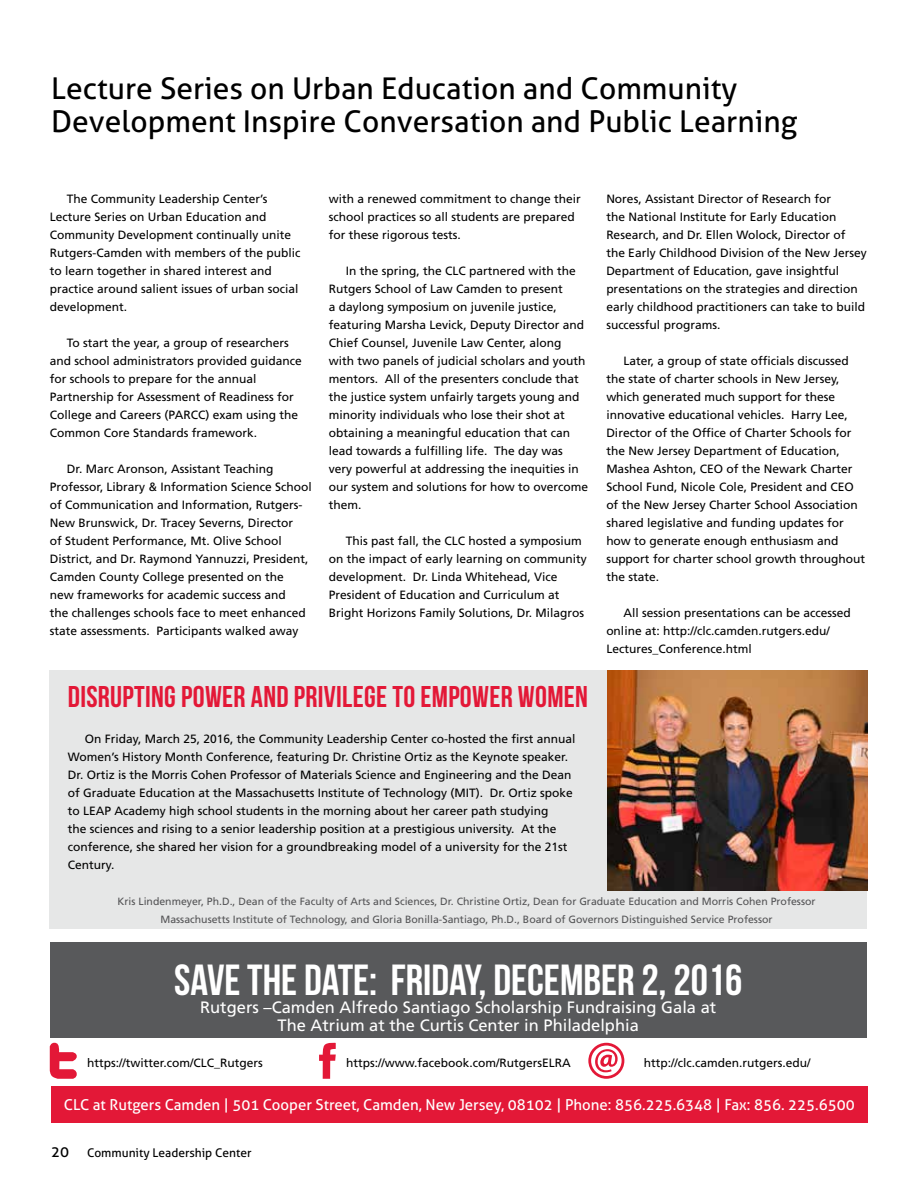
<style>
.page{position:relative;width:918px;height:1188px;background:#fff}
.page>*{position:absolute;margin:0;border:0;box-sizing:border-box;transform-origin:0 0}
.t1{font:43.5px "Bebas Neue";color:#fff}
.t2{font:30px/33px "Aller";color:#000}
.t3{font:30px "Bebas Neue";letter-spacing:.01em;color:#e31837}
.t4{font:16.5px/18px "Frutiger LT Std";color:#fff;text-align:center}
.t5{font:15px "Aller";color:#fff}
.t6{font:13.5px "Aller";color:#fff}
.t7{font:12px/18px "Frutiger LT Std";color:#000}
.t8{font:12px "Aller";color:#000}
.t9{font:10.5px/18px "Frutiger LT Std";color:#545456;text-align:center}
.s1{font-size:15px}
</style>
<div class="page">
<div style="left:50px;top:671px;width:817px;height:258px;background:#e6e7e7"></div>
<div style="left:50px;top:942px;width:816px;height:95px;background:#58595b"></div>
<img style="left:607px;top:671px;width:261px;height:219px">
<div style="left:51px;top:1087px;width:816px;height:36px;background:#e31837"></div>
<svg style="left:588px;top:1043px;width:36px;height:36px"></svg>
<svg style="left:319px;top:1042px;width:17px;height:37px"></svg>
<svg style="left:50px;top:1043px;width:27px;height:36px"></svg>
<h2 class="t2" style="left:51px;top:71px;width:748px">Lecture Series on Urban Education and Community<br>Development Inspire Conversation and Public Learning</h2>
<p class="t7" style="left:50px;top:189px;width:252px;text-indent:17px">The Community Leadership Center’s Lecture Series on Urban Education and Community Development continually unite Rutgers-Camden with members of the public to learn together in shared interest and practice around salient issues of urban social development.</p>
<p class="t7" style="left:50px;top:333px;width:254px;text-indent:17px">To start the year, a group of researchers and school administrators provided guidance for schools to prepare for the annual Partnership for Assessment of Readiness for College and Careers (PARCC) exam using the Common Core Standards framework.</p>
<p class="t7" style="left:50px;top:459px;width:263px;text-indent:17px">Dr. Marc Aronson, Assistant Teaching Professor, Library &amp; Information Science School of Communication and Information, Rutgers-New Brunswick, Dr. Tracey Severns, Director<br>of Student Performance, Mt. Olive School District, and Dr. Raymond Yannuzzi, President, Camden County College presented on the<br>new frameworks for academic success and<br>the challenges schools face to meet enhanced state assessments. Participants walked away</p>
<p class="t7" style="left:329px;top:189px;width:254px">with a renewed commitment to change their school practices so all students are prepared for these rigorous tests.</p>
<p class="t7" style="left:329px;top:261px;width:261px;text-indent:17px">In the spring, the CLC partnered with the Rutgers School of Law Camden to present<br>a daylong symposium on juvenile justice, featuring Marsha Levick, Deputy Director and Chief Counsel, Juvenile Law Center, along with two panels of judicial scholars and youth mentors. All of the presenters conclude that the justice system unfairly targets young and minority individuals who lose their shot at obtaining a meaningful education that can lead towards a fulfilling life. The day was very powerful at addressing the inequities in our system and solutions for how to overcome them.</p>
<p class="t7" style="left:329px;top:531px;width:260px;text-indent:17px">This past fall, the CLC hosted a symposium on the impact of early learning on community development. Dr. Linda Whitehead, Vice President of Education and Curriculum at Bright Horizons Family Solutions, Dr. Milagros</p>
<p class="t7" style="left:606px;top:189px;width:262px">Nores, Assistant Director of Research for<br>the National Institute for Early Education Research, and Dr. Ellen Wolock, Director of the Early Childhood Division of the New Jersey Department of Education, gave insightful presentations on the strategies and direction early childhood practitioners can take to build successful programs.</p>
<p class="t7" style="left:606px;top:351px;width:260px;text-indent:17px">Later, a group of state officials discussed the state of charter schools in New Jersey, which generated much support for these innovative educational vehicles. Harry Lee, Director of the Office of Charter Schools for the New Jersey Department of Education, Mashea Ashton, CEO of the Newark Charter School Fund, Nicole Cole, President and CEO of the New Jersey Charter School Association shared legislative and funding updates for how to generate enough enthusiasm and support for charter school growth throughout the state.</p>
<p class="t7" style="left:606px;top:603px;width:246px;text-indent:17px">All session presentations can be accessed online at: http://clc.camden.rutgers.edu/<br>Lectures_Conference.html</p>
<h2 class="t3" style="left:68px;top:680px;width:522px">DISRUPTING POWER AND PRIVILEGE TO EMPOWER WOMEN</h2>
<p class="t7" style="left:68px;top:729px;width:509px;text-indent:17px">On Friday, March 25, 2016, the Community Leadership Center co-hosted the first annual Women’s History Month Conference, featuring Dr. Christine Ortiz as the Keynote speaker.<br>Dr. Ortiz is the Morris Cohen Professor of Materials Science and Engineering and the Dean of Graduate Education at the Massachusetts Institute of Technology (MIT). Dr. Ortiz spoke to LEAP Academy high school students in the morning about her career path studying<br>the sciences and rising to a senior leadership position at a prestigious university. At the conference, she shared her vision for a groundbreaking model of a university for the 21st Century.</p>
<p class="t9" style="left:117px;top:892px;width:700px">Kris Lindenmeyer, Ph.D., Dean of the Faculty of Arts and Sciences, Dr. Christine Ortiz, Dean for Graduate Education and Morris Cohen Professor<br>Massachusetts Institute of Technology, and Gloria Bonilla-Santiago, Ph.D., Board of Governors Distinguished Service Professor</p>
<h1 class="t1" style="left:174px;top:956px;width:570px">SAVE THE DATE: FRIDAY, DECEMBER 2, 2016</h1>
<h3 class="t4" style="left:200px;top:998px;width:518px">Rutgers –Camden Alfredo Santiago Scholarship Fundraising Gala at<br>The Atrium at the Curtis Center in Philadelphia</h3>
<p class="t7" style="left:87px;top:1053px;width:177px">https://twitter.com/CLC_Rutgers</p>
<p class="t7" style="left:346px;top:1053px;width:226px">https://www.facebook.com/RutgersELRA</p>
<p class="t7" style="left:644px;top:1053px;width:168px">http://clc.camden.rutgers.edu/</p>
<p class="t5" style="left:64px;top:1096px;width:793px">CLC at Rutgers Camden | 501 Cooper Street, Camden, New Jersey, 08102 | Phone: 856.225.6348 | Fax: 856. 225.6500</p>
<p class="t6" style="left:117px;top:1097px;width:711px">CLC at Rutgers Camden | 501 Cooper Street, Camden New Jersey, 08102 | Phone: 856.225.6348 | Fax: 856. 225.6500</p>
<p class="t8" style="left:51px;top:1145px;width:202px"><span class="s1">20</span> Community Leadership Center</p>
</div>
